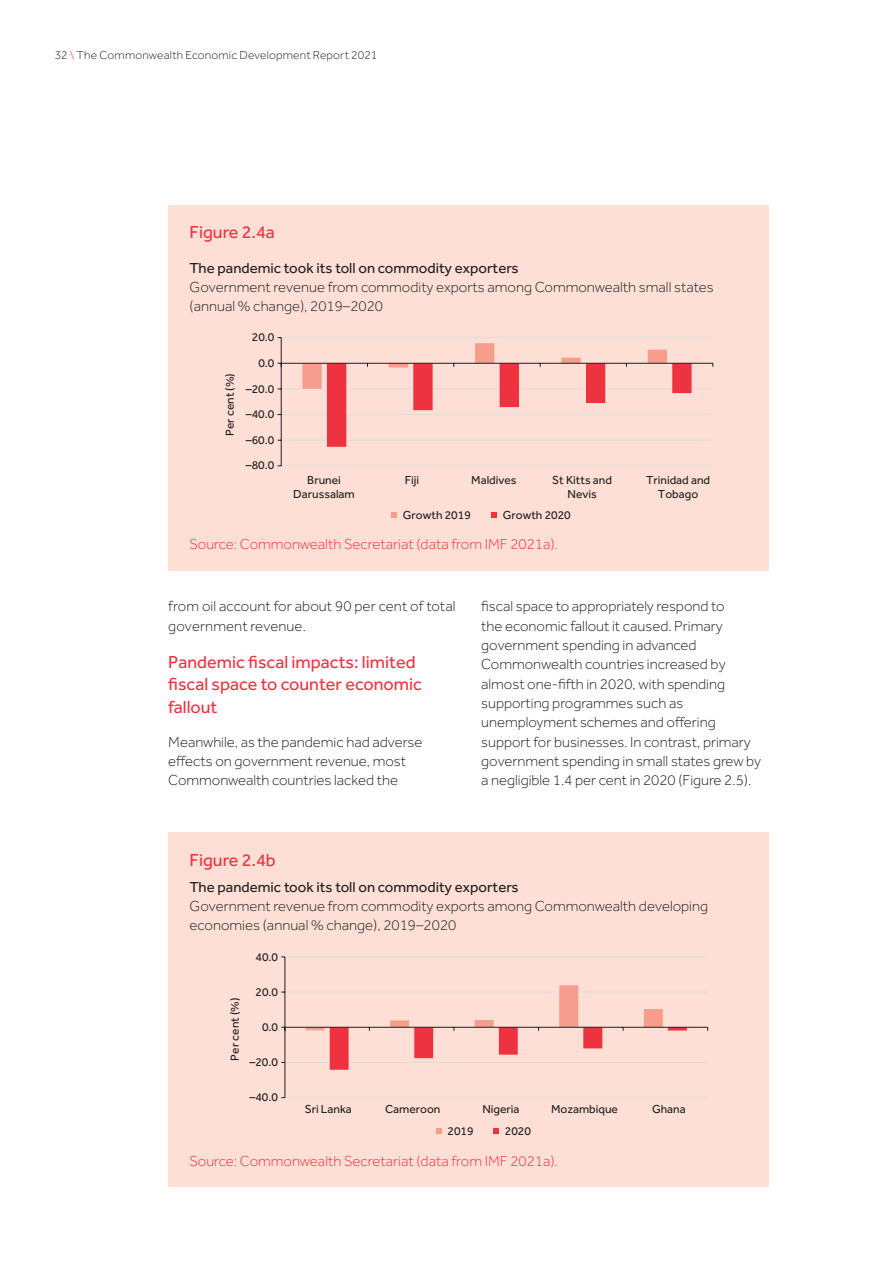
<style>
.page{position:relative;width:893px;height:1263px;background:#fff}
.page>*{position:absolute;margin:0;border:0;box-sizing:border-box;transform-origin:0 0}
.t1{font:18px/22.5px "Effra";color:#ee3340}
.t2{font:300 15px/19.4px "Effra";color:#231f20}
.t3{font:300 15px "Effra";color:#ee3340}
.t4{font:15px "Effra";color:#231f20}
.t5{font:12px/14.4px "Effra";color:#231f20;text-align:center}
.t6{font:300 12px "Effra";letter-spacing:.015em;color:#231f20}
.s1{color:#ee3340}
</style>
<div class="page">
<div style="left:168px;top:832px;width:601px;height:355px;background:#fddfd6"></div>
<hr style="left:285px;top:1097px;width:423px;height:1px;background:#dcdddf">
<hr style="left:285px;top:1062px;width:423px;height:1px;background:#dcdddf">
<hr style="left:285px;top:992px;width:423px;height:1px;background:#dcdddf">
<hr style="left:285px;top:956px;width:423px;height:1px;background:#dcdddf">
<hr style="left:285px;top:957px;width:1px;height:141px;background:#231f20">
<hr style="left:285px;top:1027px;width:423px;height:1px;background:#231f20">
<svg style="left:306px;top:985px;width:381px;height:85px"></svg>
<svg style="left:436px;top:1128px;width:6px;height:6px"></svg>
<svg style="left:493px;top:1128px;width:6px;height:6px"></svg>
<div style="left:168px;top:205px;width:601px;height:366px;background:#fddfd6"></div>
<hr style="left:281px;top:465px;width:432px;height:1px;background:#dcdddf">
<hr style="left:281px;top:440px;width:432px;height:1px;background:#dcdddf">
<hr style="left:281px;top:414px;width:432px;height:1px;background:#dcdddf">
<hr style="left:281px;top:388px;width:432px;height:1px;background:#dcdddf">
<hr style="left:281px;top:337px;width:432px;height:1px;background:#dcdddf">
<hr style="left:281px;top:338px;width:1px;height:128px;background:#231f20">
<hr style="left:281px;top:363px;width:432px;height:1px;background:#231f20">
<svg style="left:302px;top:343px;width:390px;height:104px"></svg>
<svg style="left:391px;top:512px;width:6px;height:6px"></svg>
<svg style="left:491px;top:512px;width:6px;height:6px"></svg>
<p class="t6" style="left:55px;top:48px;width:324px">32 <span class="s1">\</span> The Commonwealth Economic Development Report 2021</p>
<p class="t1" style="left:190px;top:221px;width:87px">Figure 2.4a</p>
<p class="t4" style="left:190px;top:259px;width:331px">The pandemic took its toll on commodity exporters</p>
<p class="t2" style="left:190px;top:277px;width:526px">Government revenue from commodity exports among Commonwealth small states (annual % change), 2019–2020</p>
<p class="t5" style="left:252px;top:330px;width:24px">20.0</p>
<p class="t5" style="left:222px;top:436px;width:64px;rotate:-90deg">Per cent (%)</p>
<p class="t5" style="left:258px;top:355px;width:18px">0.0</p>
<p class="t5" style="left:246px;top:381px;width:30px">–20.0</p>
<p class="t5" style="left:246px;top:407px;width:30px">–40.0</p>
<p class="t5" style="left:246px;top:432px;width:30px">–60.0</p>
<p class="t5" style="left:246px;top:458px;width:30px">–80.0</p>
<p class="t5" style="left:293px;top:472px;width:63px">Brunei<br>Darussalam</p>
<p class="t5" style="left:405px;top:472px;width:16px">Fiji</p>
<p class="t5" style="left:471px;top:472px;width:47px">Maldives</p>
<p class="t5" style="left:552px;top:472px;width:61px">St Kitts and<br>Nevis</p>
<p class="t5" style="left:646px;top:472px;width:66px">Trinidad and<br>Tobago</p>
<p class="t5" style="left:403px;top:508px;width:69px">Growth 2019</p>
<p class="t5" style="left:503px;top:508px;width:69px">Growth 2020</p>
<p class="t3" style="left:190px;top:536px;width:370px">Source: Commonwealth Secretariat (data from IMF 2021a).</p>
<p class="t2" style="left:168px;top:596px;width:289px">from oil account for about 90 per cent of total government revenue.</p>
<p class="t1" style="left:168px;top:650px;width:255px">Pandemic fiscal impacts: limited fiscal space to counter economic fallout</p>
<p class="t2" style="left:168px;top:732px;width:256px">Meanwhile, as the pandemic had adverse effects on government revenue, most<br>Commonwealth countries lacked the</p>
<p class="t2" style="left:481px;top:596px;width:281px">fiscal space to appropriately respond to<br>the economic fallout it caused. Primary government spending in advanced Commonwealth countries increased by almost one-fifth in 2020, with spending supporting programmes such as unemployment schemes and offering support for businesses. In contrast, primary government spending in small states grew by a negligible 1.4 per cent in 2020 (Figure 2.5).</p>
<p class="t1" style="left:190px;top:849px;width:88px">Figure 2.4b</p>
<p class="t4" style="left:190px;top:878px;width:331px">The pandemic took its toll on commodity exporters</p>
<p class="t2" style="left:190px;top:896px;width:520px">Government revenue from commodity exports among Commonwealth developing economies (annual % change), 2019–2020</p>
<p class="t5" style="left:255px;top:949px;width:24px">40.0</p>
<p class="t5" style="left:228px;top:1060px;width:65px;rotate:-90deg">Per cent (%)</p>
<p class="t5" style="left:255px;top:984px;width:24px">20.0</p>
<p class="t5" style="left:262px;top:1019px;width:18px">0.0</p>
<p class="t5" style="left:249px;top:1055px;width:30px">–20.0</p>
<p class="t5" style="left:249px;top:1090px;width:30px">–40.0</p>
<p class="t5" style="left:305px;top:1101px;width:49px">Sri Lanka</p>
<p class="t5" style="left:385px;top:1101px;width:57px">Cameroon</p>
<p class="t5" style="left:482px;top:1101px;width:39px">Nigeria</p>
<p class="t5" style="left:551px;top:1101px;width:68px">Mozambique</p>
<p class="t5" style="left:652px;top:1101px;width:35px">Ghana</p>
<p class="t5" style="left:447px;top:1124px;width:28px">2019</p>
<p class="t5" style="left:505px;top:1124px;width:28px">2020</p>
<p class="t3" style="left:190px;top:1152px;width:370px">Source: Commonwealth Secretariat (data from IMF 2021a).</p>
</div>
